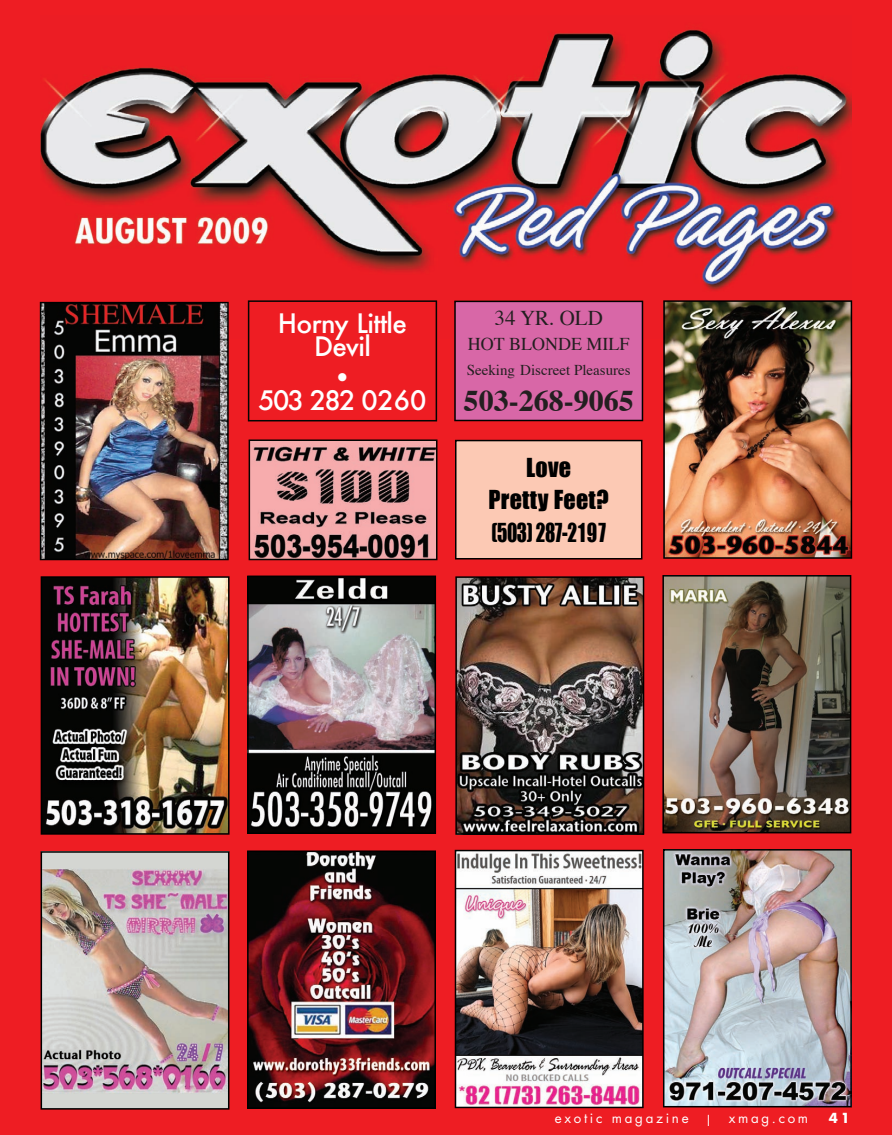
<style>
.page{position:relative;width:892px;height:1135px;background:#fff}
.page>*{position:absolute;margin:0;border:0;box-sizing:border-box;transform-origin:0 0}
.t1{font:700 30px "Times";color:#231f20}
.t2{font:500 26.25px/23.2px "Futura";letter-spacing:-.025em;color:#fff;text-align:center}
.t3{font:500 26.25px/23.2px "Futura";letter-spacing:-.06em;color:#fff;text-align:center}
.t4{font:24px/32.4px "Impact";letter-spacing:.01em;color:#000;text-align:center}
.t5{font:21px "Times";color:#231f20}
.t6{font:18px "Times";color:#231f20}
.t7{font:15px "Times";color:#231f20}
.t8{font:13.5px "Futura";letter-spacing:.2em;color:#fff}
.t9{font:700 13.5px "Futura";color:#fff}
</style>
<div class="page">
<div style="left:1px;top:0;width:890px;height:1134px;background:#ee1d23"></div>
<img style="left:41px;top:29px;width:810px;height:309px">
<div style="left:455px;top:439px;width:187px;height:120px;background:#fcc9b4"></div>
<div style="left:454px;top:300px;width:189px;height:121px;background:#d867a7"></div>
<img style="left:41px;top:851px;width:188px;height:258px">
<img style="left:454px;top:849px;width:189px;height:258px">
<img style="left:247px;top:850px;width:189px;height:258px">
<img style="left:41px;top:576px;width:188px;height:258px">
<img style="left:455px;top:576px;width:189px;height:258px">
<img style="left:662px;top:575px;width:188px;height:258px">
<img style="left:247px;top:575px;width:189px;height:258px">
<img style="left:40px;top:302px;width:188px;height:258px">
<img style="left:663px;top:300px;width:188px;height:258px">
<svg style="left:248px;top:300px;width:189px;height:121px"></svg>
<svg style="left:248px;top:439px;width:189px;height:121px;background:#aa7778"></svg>
<img style="left:663px;top:849px;width:188px;height:258px">
<p class="t2" style="left:278px;top:311px;width:131px">Horny Little<br>Devil</p>
<p class="t3" style="left:258px;top:365px;width:169px">•<br>503 282 0260</p>
<p class="t5" style="left:494px;top:298px;width:110px">34 YR. OLD</p>
<p class="t6" style="left:467px;top:327px;width:163px">HOT BLONDE MILF</p>
<p class="t7" style="left:466px;top:356px;width:165px">Seeking Discreet Pleasures</p>
<p class="t1" style="left:463px;top:372px;width:171px">503-268-9065</p>
<p class="t4" style="left:488px;top:451px;width:122px">Love<br>Pretty Feet? (503) 287-2197</p>
<p class="t8" style="left:554px;top:1108px;width:255px">exotic magazine | xmag.com</p>
<p class="t9" style="left:828px;top:1108px;width:23px">41</p>
</div>
